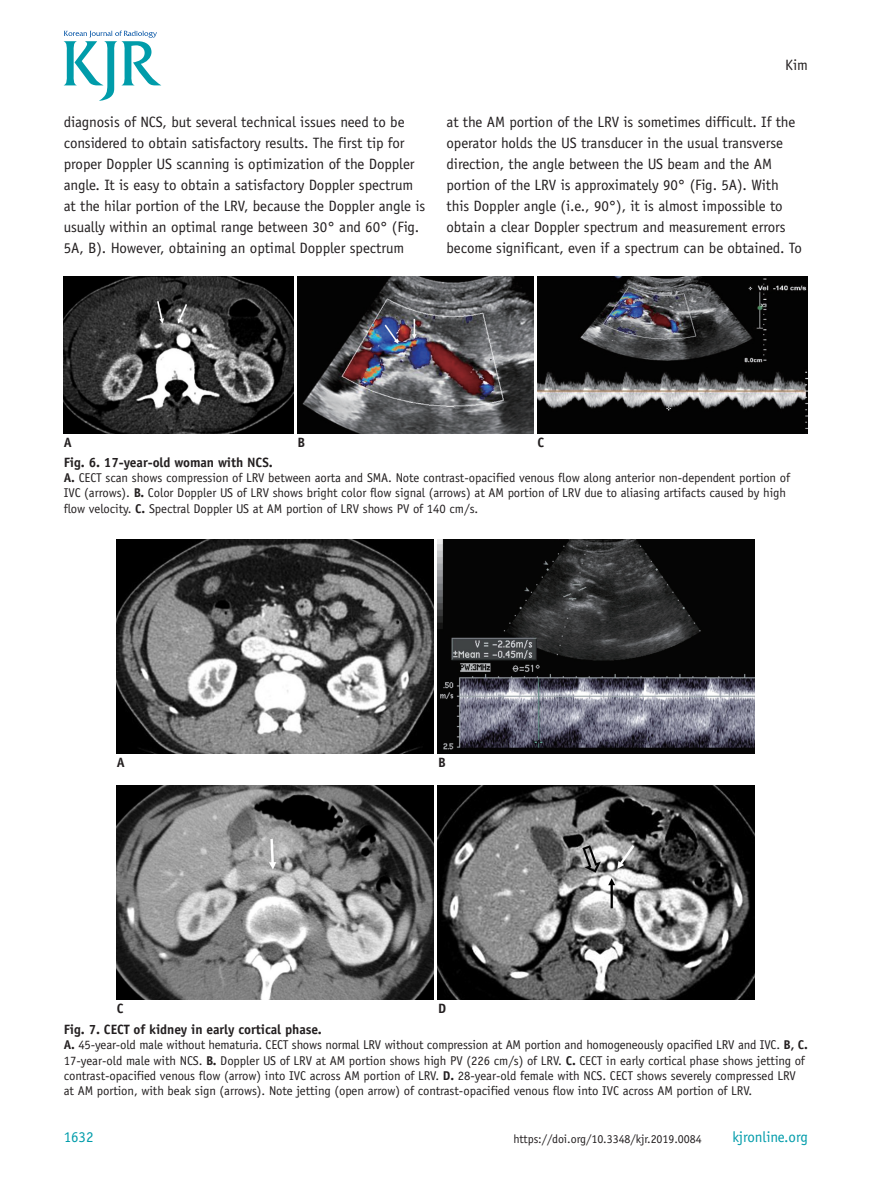
<style>
.page{position:relative;width:893px;height:1191px;background:#fff}
.page>*{position:absolute;margin:0;border:0;box-sizing:border-box;transform-origin:0 0}
.t1{font:15px/21px "Officina Sans Std";letter-spacing:-.005em;color:#231f20}
.t2{font:15px "Officina Sans Std";letter-spacing:-.005em;color:#009caa}
.t3{font:700 13.5px "Officina Sans Std";letter-spacing:-.005em;color:#231f20}
.t4{font:12.75px/15.3px "Officina Sans Std";letter-spacing:-.005em;color:#231f20}
.t5{font:12px "Officina Sans Std";letter-spacing:-.005em;color:#231f20}
.s1{font-weight:700}
</style>
<div class="page">
<svg style="left:64px;top:31px;width:97px;height:70px"></svg>
<img style="left:64px;top:276px;width:229px;height:158px">
<img style="left:298px;top:276px;width:235px;height:158px">
<img style="left:537px;top:276px;width:271px;height:158px">
<img style="left:117px;top:539px;width:317px;height:214px">
<img style="left:117px;top:785px;width:317px;height:215px">
<img style="left:438px;top:785px;width:317px;height:215px">
<img style="left:438px;top:539px;width:317px;height:214px">
<p class="t1" style="left:785px;top:54px;width:24px">Kim</p>
<p class="t1" style="left:64px;top:112px;width:363px">diagnosis of NCS, but several technical issues need to be considered to obtain satisfactory results. The first tip for proper Doppler US scanning is optimization of the Doppler angle. It is easy to obtain a satisfactory Doppler spectrum at the hilar portion of the LRV, because the Doppler angle is usually within an optimal range between 30° and 60° (Fig.<br>5A, B). However, obtaining an optimal Doppler spectrum</p>
<p class="t1" style="left:446px;top:112px;width:357px">at the AM portion of the LRV is sometimes difficult. If the operator holds the US transducer in the usual transverse direction, the angle between the US beam and the AM portion of the LRV is approximately 90° (Fig. 5A). With this Doppler angle (i.e., 90°), it is almost impossible to obtain a clear Doppler spectrum and measurement errors become significant, even if a spectrum can be obtained. To</p>
<p class="t3" style="left:64px;top:434px;width:10px">A</p>
<p class="t3" style="left:298px;top:434px;width:9px">B</p>
<p class="t3" style="left:537px;top:434px;width:8px">C</p>
<p class="t3" style="left:64px;top:453px;width:210px">Fig. 6. 17-year-old woman with NCS.</p>
<p class="t4" style="left:64px;top:470px;width:728px"><span class="s1">A.</span> CECT scan shows compression of LRV between aorta and SMA. Note contrast-opacified venous flow along anterior non-dependent portion of<br>IVC (arrows). <span class="s1">B.</span> Color Doppler US of LRV shows bright color flow signal (arrows) at AM portion of LRV due to aliasing artifacts caused by high flow velocity. <span class="s1">C.</span> Spectral Doppler US at AM portion of LRV shows PV of 140 cm/s.</p>
<p class="t3" style="left:117px;top:754px;width:10px">A</p>
<p class="t3" style="left:117px;top:1000px;width:8px">C</p>
<p class="t3" style="left:438px;top:754px;width:9px">B</p>
<p class="t3" style="left:438px;top:1000px;width:10px">D</p>
<p class="t3" style="left:64px;top:1020px;width:259px">Fig. 7. CECT of kidney in early cortical phase.</p>
<p class="t4" style="left:64px;top:1037px;width:746px"><span class="s1">A.</span> 45-year-old male without hematuria. CECT shows normal LRV without compression at AM portion and homogeneously opacified LRV and IVC. <span class="s1">B, C.<br></span>17-year-old male with NCS. <span class="s1">B.</span> Doppler US of LRV at AM portion shows high PV (226 cm/s) of LRV. <span class="s1">C.</span> CECT in early cortical phase shows jetting of contrast-opacified venous flow (arrow) into IVC across AM portion of LRV. <span class="s1">D.</span> 28-year-old female with NCS. CECT shows severely compressed LRV at AM portion, with beak sign (arrows). Note jetting (open arrow) of contrast-opacified venous flow into IVC across AM portion of LRV.</p>
<p class="t2" style="left:64px;top:1128px;width:31px">1632</p>
<p class="t5" style="left:513px;top:1132px;width:190px">https://doi.org/10.3348/kjr.2019.0084</p>
<p class="t2" style="left:732px;top:1128px;width:77px">kjronline.org</p>
</div>
